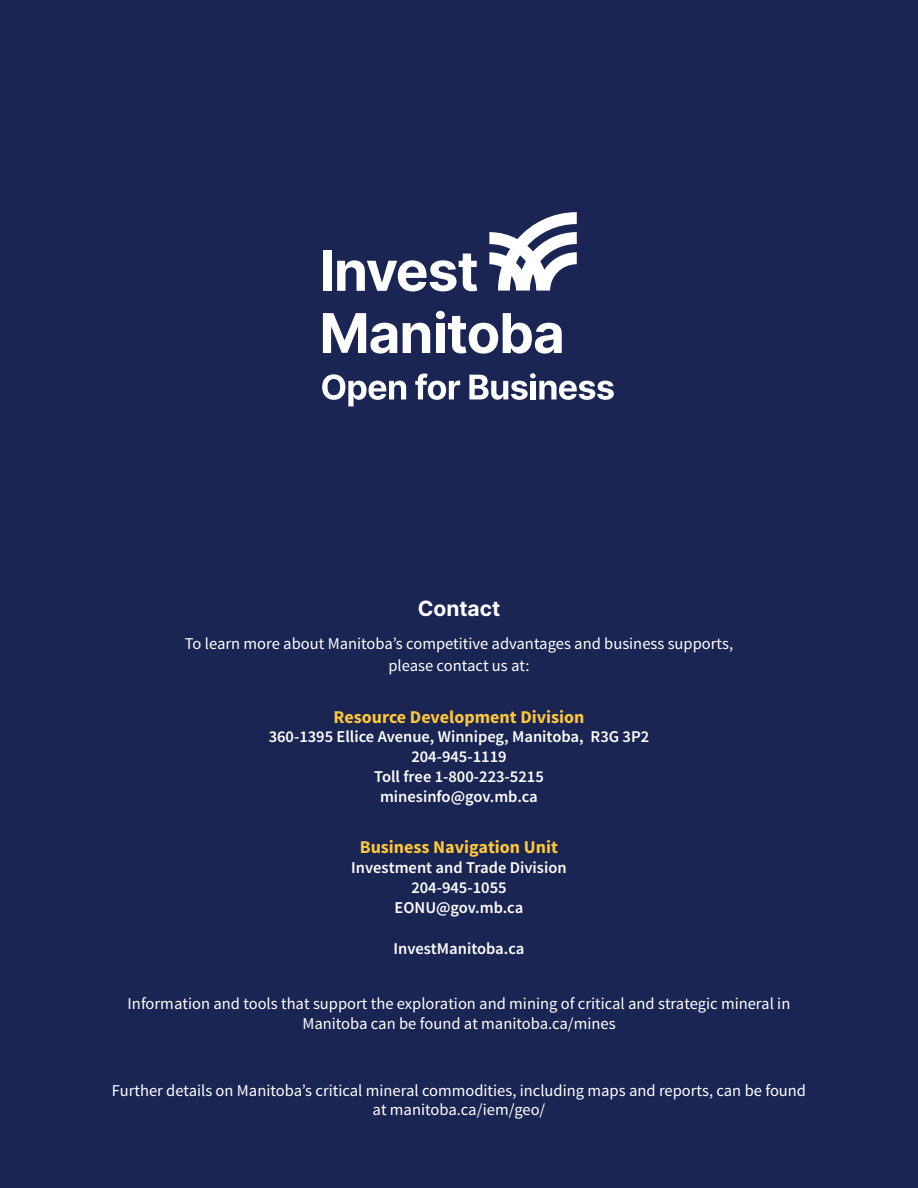
<style>
.page{position:relative;width:918px;height:1188px;background:#1b2554}
.page>*{position:absolute;margin:0;border:0;box-sizing:border-box;transform-origin:0 0}
.t1{font:700 21px "Inter";color:#fff}
.t2{font:700 18px "Source Sans Pro";color:#ffc838}
.t3{font:16.5px/19.8px "Source Sans Pro";color:#fff;text-align:center}
.t4{font:600 16.5px/19.8px "Source Sans Pro";color:#fff;text-align:center}
</style>
<div class="page">
<svg style="left:322px;top:374px;width:84px;height:32px"></svg>
<svg style="left:415px;top:374px;width:45px;height:26px"></svg>
<svg style="left:469px;top:373px;width:145px;height:27px"></svg>
<div style="left:323px;top:251px;width:8px;height:40px;background:#fff"></div>
<svg style="left:337px;top:254px;width:140px;height:37px"></svg>
<svg style="left:323px;top:313px;width:74px;height:41px"></svg>
<svg style="left:403px;top:323px;width:27px;height:30px"></svg>
<svg style="left:436px;top:311px;width:126px;height:43px"></svg>
<svg style="left:489px;top:212px;width:88px;height:79px"></svg>
<p class="t1" style="left:418px;top:593px;width:84px">Contact</p>
<p class="t3" style="left:185px;top:633px;width:550px;line-height:21.6px">To learn more about Manitoba’s competitive advantages and business supports, please contact us at:</p>
<p class="t2" style="left:334px;top:705px;width:252px">Resource Development Division</p>
<p class="t4" style="left:269px;top:728px;width:382px">360-1395 Ellice Avenue, Winnipeg, Manitoba, R3G 3P2<br>204-945-1119<br>Toll free 1-800-223-5215<br>minesinfo@gov.mb.ca</p>
<p class="t2" style="left:360px;top:836px;width:200px">Business Navigation Unit</p>
<p class="t4" style="left:351px;top:858px;width:217px">Investment and Trade Division<br>204-945-1055<br>EONU@gov.mb.ca</p>
<p class="t4" style="left:393px;top:939px;width:133px">InvestManitoba.ca</p>
<p class="t3" style="left:128px;top:994px;width:664px">Information and tools that support the exploration and mining of critical and strategic mineral in<br>Manitoba can be found at manitoba.ca/mines</p>
<p class="t3" style="left:112px;top:1080px;width:696px">Further details on Manitoba’s critical mineral commodities, including maps and reports, can be found at manitoba.ca/iem/geo/</p>
</div>
